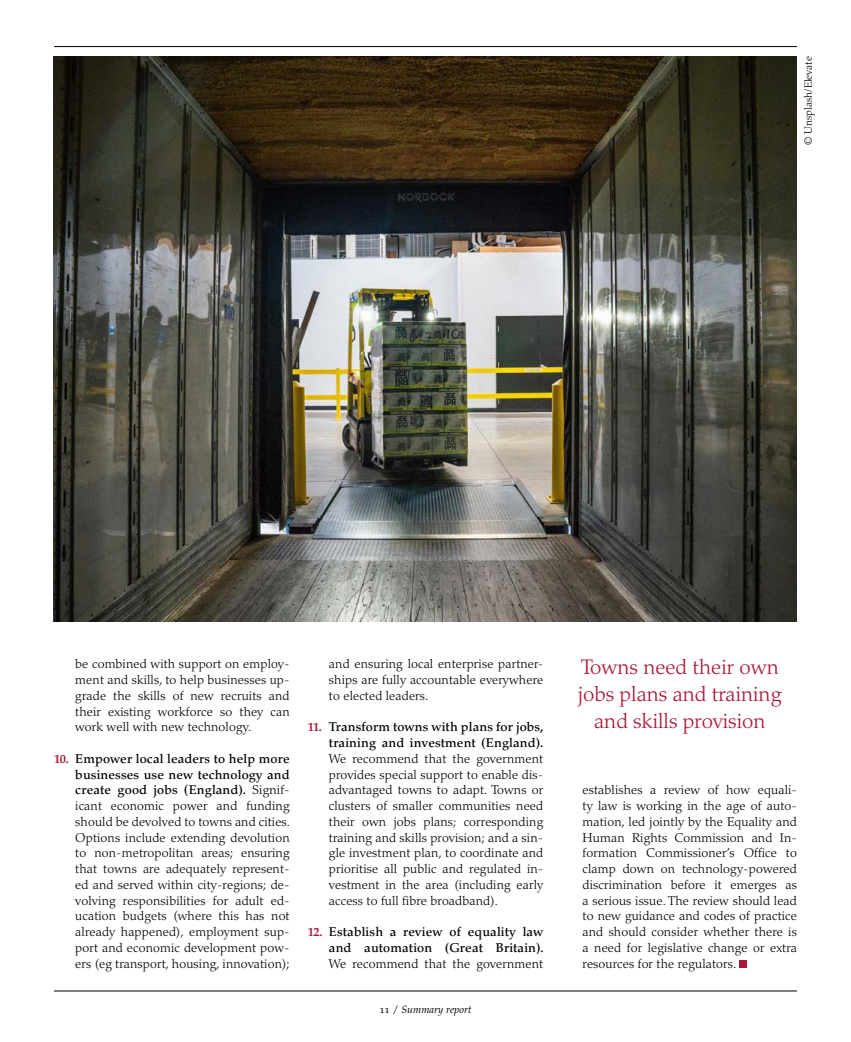
<style>
.page{position:relative;width:851px;height:1042px;background:#fff}
.page>*{position:absolute;margin:0;border:0;box-sizing:border-box;transform-origin:0 0}
.t1{font:300 21px/27px "Palatino LT Std";color:#ab1737;text-align:center}
.t2{font:300 12.75px/15.8px "Palatino LT Std";letter-spacing:.01em;color:#000;text-align:justify}
.t3{font:500 12.75px/15.8px "Palatino LT Std";letter-spacing:.01em;color:#000;text-align:right}
.t4{font:300 10.5px "Palatino LT Std";color:#000}
.t5{font:italic 10.5px "Palatino LT Std";color:#000}
.s1{font-weight:700;font-size:12.3px;color:#ab1737}
.s2{font-weight:500}
.s3{font-style:normal}
</style>
<div class="page">
<hr style="left:54px;top:46px;width:742px;height:1px;background:#000">
<hr style="left:54px;top:990px;width:742px;height:1px;background:#000">
<div style="left:739px;top:960px;width:8px;height:7px;background:#ab1737"></div>
<img style="left:54px;top:56px;width:742px;height:565px">
<p class="t4" style="left:802px;top:145px;width:90px;rotate:-90deg">© Unsplash/Elevate</p>
<p class="t2" style="left:75px;top:656px;width:216px">be combined with support on employ&shy;ment and skills, to help businesses up&shy;grade the skills of new recruits and their existing workforce so they can work well with new technology.</p>
<p class="t2" style="left:75px;top:751px;width:216px;text-indent:-21px"><span class="s1">10.</span> <span class="s2">Empower local leaders to help more businesses use new technology and create good jobs (England).</span> Signif&shy;icant economic power and funding should be devolved to towns and cities.<br>Options include extending devolution to non-metropolitan areas; ensuring that towns are adequately represent&shy;ed and served within city-regions; de&shy;volving responsibilities for adult ed&shy;ucation budgets (where this has not already happened), employment sup&shy;port and economic development pow&shy;ers (eg transport, housing, innovation);</p>
<p class="t2" style="left:329px;top:656px;width:216px">and ensuring local enterprise partner&shy;ships are fully accountable everywhere to elected leaders.</p>
<p class="t3" style="left:307px;top:719px;width:237px"><span class="s1">11.</span> Transform towns with plans for jobs, training and investment (England).</p>
<p class="t2" style="left:329px;top:751px;width:216px">We recommend that the government provides special support to enable dis&shy;advantaged towns to adapt. Towns or clusters of smaller communities need their own jobs plans; corresponding training and skills provision; and a sin&shy;gle investment plan, to coordinate and prioritise all public and regulated in&shy;vestment in the area (including early access to full fibre broadband).</p>
<p class="t3" style="left:307px;top:924px;width:237px"><span class="s1">12.</span> Establish a review of equality law and automation (Great Britain).</p>
<p class="t2" style="left:329px;top:956px;width:216px">We recommend that the government</p>
<p class="t5" style="left:379px;top:1004px;width:94px"><span class="s3">11 /</span> Summary report</p>
<h1 class="t1" style="left:578px;top:653px;width:205px">Towns need their own jobs plans and training and skills provision</h1>
<p class="t2" style="left:582px;top:782px;width:216px">establishes a review of how equali&shy;ty law is working in the age of auto&shy;mation, led jointly by the Equality and Human Rights Commission and In&shy;formation Commissioner’s Office to clamp down on technology-powered discrimination before it emerges as a serious issue. The review should lead to new guidance and codes of practice and should consider whether there is a need for legislative change or extra resources for the regulators.</p>
</div>
